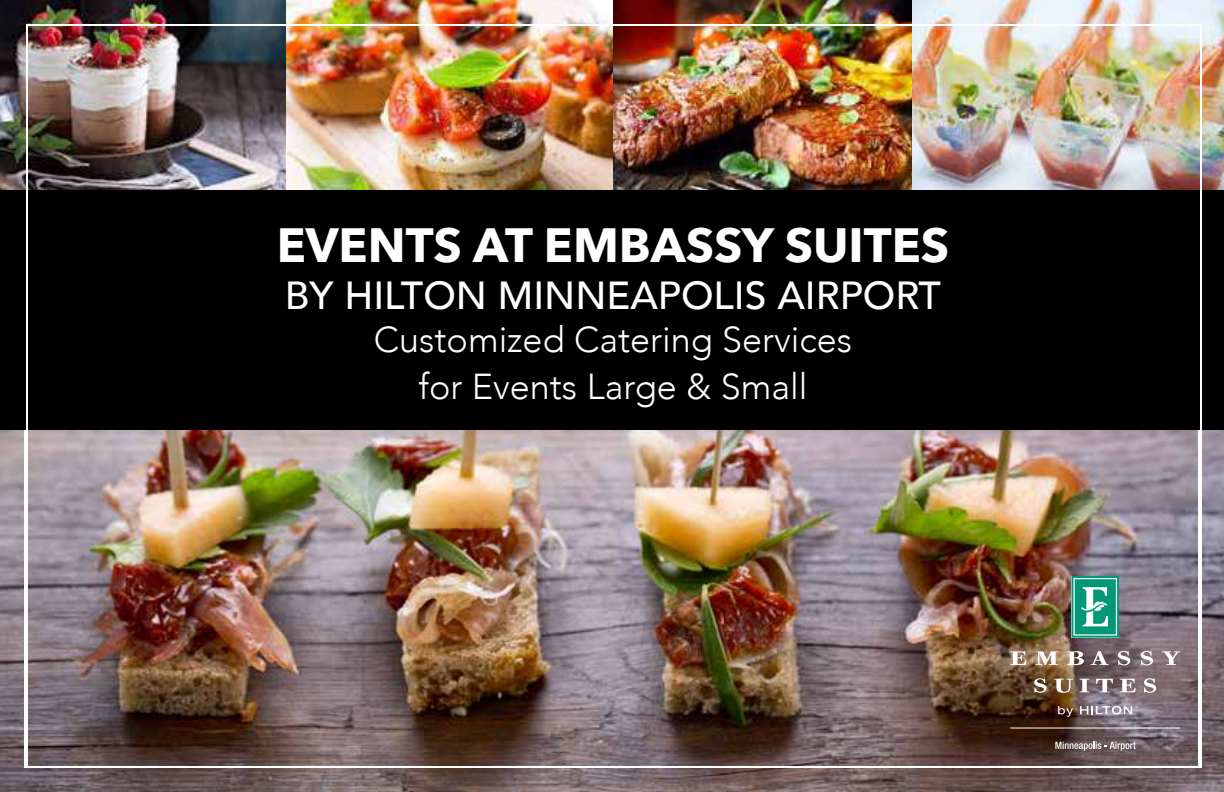
<style>
.page{position:relative;width:1224px;height:792px;background:#fff}
.page>*{position:absolute;margin:0;border:0;box-sizing:border-box;transform-origin:0 0}
.t1{font:700 48px "Avenir Next";color:#fff}
.t2{font:500 39px "Avenir";color:#fff}
.t3{font:300 36px/47px "Avenir";color:#fff;text-align:center}
</style>
<div class="page">
<img style="left:0;top:430px;width:1224px;height:362px">
<img style="left:0;top:0;width:286px;height:190px">
<img style="left:286px;top:0;width:327px;height:190px">
<img style="left:613px;top:0;width:299px;height:190px">
<img style="left:912px;top:0;width:312px;height:190px">
<div style="left:0;top:190px;width:1224px;height:240px;background:#000"></div>
<svg style="left:1071px;top:576px;width:48px;height:62px;background:#40b199"></svg>
<svg style="left:1010px;top:651px;width:16px;height:14px"></svg>
<svg style="left:1035px;top:651px;width:23px;height:14px"></svg>
<svg style="left:1067px;top:651px;width:17px;height:14px"></svg>
<svg style="left:1090px;top:651px;width:19px;height:14px"></svg>
<svg style="left:1118px;top:651px;width:12px;height:14px"></svg>
<svg style="left:1141px;top:651px;width:12px;height:14px"></svg>
<svg style="left:1162px;top:651px;width:18px;height:14px"></svg>
<svg style="left:1034px;top:678px;width:13px;height:15px"></svg>
<svg style="left:1054px;top:679px;width:19px;height:14px"></svg>
<svg style="left:1080px;top:679px;width:9px;height:13px"></svg>
<svg style="left:1096px;top:679px;width:17px;height:13px"></svg>
<svg style="left:1120px;top:679px;width:16px;height:13px"></svg>
<svg style="left:1144px;top:678px;width:12px;height:15px"></svg>
<hr style="left:1010px;top:728px;width:170px;height:1px;background:#fff">
<svg style="left:1055px;top:742px;width:81px;height:9px"></svg>
<svg style="left:1058px;top:706px;width:15px;height:11px"></svg>
<svg style="left:1080px;top:706px;width:58px;height:8px"></svg>
<h1 class="t1" style="left:277px;top:204px;width:674px">EVENTS AT EMBASSY SUITES</h1>
<p class="t2" style="left:285px;top:262px;width:658px">BY HILTON MINNEAPOLIS AIRPORT</p>
<p class="t3" style="left:374px;top:316px;width:480px">Customized Catering Services for Events Large &amp; Small</p>
</div>
